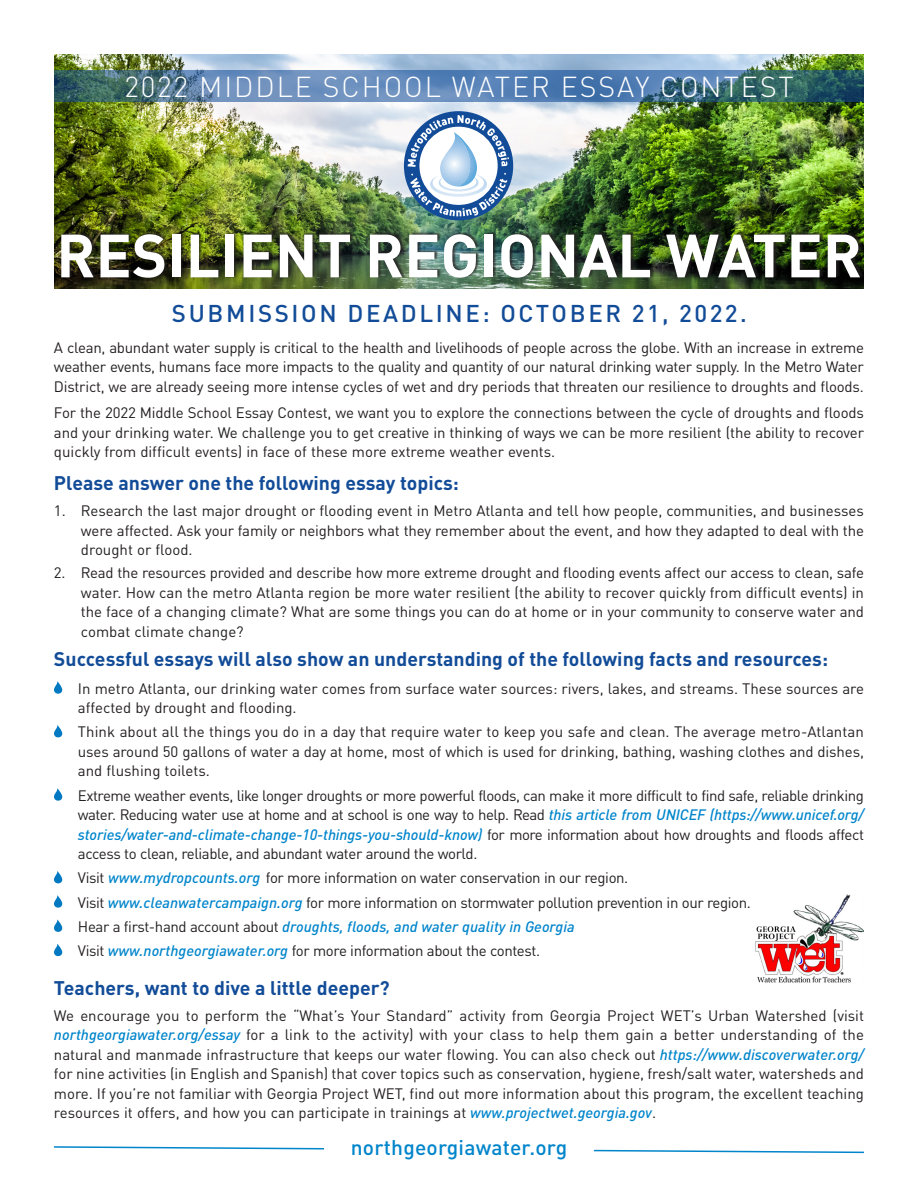
<style>
.page{position:relative;width:918px;height:1188px;background:#fff}
.page>*{position:absolute;margin:0;border:0;box-sizing:border-box;transform-origin:0 0}
.t1{font:700 60px "DIN Pro";color:#fff}
.t2{font:300 28.5px "DIN Pro";letter-spacing:.07em;color:#fff}
.t3{font:500 24px "DIN Pro";letter-spacing:.11em;color:#124c98}
.t4{font:500 21px "DIN Pro";letter-spacing:.01em;color:#0085cb}
.t5{font:700 19.5px "DIN Pro";color:#124c98}
.t6{font:15px/19.5px "DIN Pro";letter-spacing:-.01em;color:#231f20;text-align:justify}
.t7{font:italic 500 15px "DIN Pro";color:#0085cb}
.s1{font-weight:500;font-style:italic;color:#0085cb}
.s2{font-weight:400;font-style:normal;color:#231f20}
</style>
<div class="page">
<img style="left:755px;top:895px;width:109px;height:88px">
<img style="left:54px;top:54px;width:810px;height:234px">
<svg style="left:54px;top:71px;width:810px;height:31px"></svg>
<svg style="left:54px;top:681px;width:8px;height:13px"></svg>
<svg style="left:54px;top:725px;width:8px;height:13px"></svg>
<svg style="left:54px;top:788px;width:8px;height:13px"></svg>
<svg style="left:54px;top:871px;width:8px;height:13px"></svg>
<svg style="left:54px;top:895px;width:8px;height:13px"></svg>
<svg style="left:54px;top:919px;width:8px;height:13px"></svg>
<svg style="left:54px;top:944px;width:8px;height:13px"></svg>
<svg style="left:54px;top:1146px;width:810px;height:8px"></svg>
<div style="left:324px;top:1138px;width:270px;height:19px;background:#fff"></div>
<div style="left:62px;top:231px;width:803px;height:47px;background:#231f20;opacity:.75"></div>
<svg style="left:404px;top:111px;width:109px;height:109px"></svg>
<p class="t2" style="left:125px;top:65px;width:671px">2022 MIDDLE SCHOOL WATER ESSAY CONTEST</p>
<p class="t1" style="left:56px;top:209px;width:807px">RESILIENT REGIONAL WATER</p>
<p class="t3" style="left:172px;top:295px;width:576px">SUBMISSION DEADLINE: OCTOBER 21, 2022.</p>
<p class="t6" style="left:54px;top:337px;width:812px">A clean, abundant water supply is critical to the health and livelihoods of people across the globe. With an increase in extreme weather events, humans face more impacts to the quality and quantity of our natural drinking water supply. In the Metro Water District, we are already seeing more intense cycles of wet and dry periods that threaten our resilience to droughts and floods.</p>
<p class="t6" style="left:54px;top:402px;width:812px">For the 2022 Middle School Essay Contest, we want you to explore the connections between the cycle of droughts and floods and your drinking water. We challenge you to get creative in thinking of ways we can be more resilient (the ability to recover quickly from difficult events) in face of these more extreme weather events.</p>
<p class="t5" style="left:54px;top:468px;width:406px">Please answer one the following essay topics:</p>
<p class="t6" style="left:81px;top:500px;width:785px;text-indent:-27px">1. Research the last major drought or flooding event in Metro Atlanta and tell how people, communities, and businesses were affected. Ask your family or neighbors what they remember about the event, and how they adapted to deal with the drought or flood.</p>
<p class="t6" style="left:81px;top:562px;width:785px;text-indent:-27px">2. Read the resources provided and describe how more extreme drought and flooding events affect our access to clean, safe water. How can the metro Atlanta region be more water resilient (the ability to recover quickly from difficult events) in the face of a changing climate? What are some things you can do at home or in your community to conserve water and combat climate change?</p>
<p class="t5" style="left:54px;top:644px;width:776px">Successful essays will also show an understanding of the following facts and resources:</p>
<p class="t6" style="left:78px;top:678px;width:788px">In metro Atlanta, our drinking water comes from surface water sources: rivers, lakes, and streams. These sources are affected by drought and flooding.</p>
<p class="t6" style="left:78px;top:721px;width:788px">Think about all the things you do in a day that require water to keep you safe and clean. The average metro-Atlantan uses around 50 gallons of water a day at home, most of which is used for drinking, bathing, washing clothes and dishes, and flushing toilets.</p>
<p class="t6" style="left:78px;top:785px;width:788px">Extreme weather events, like longer droughts or more powerful floods, can make it more difficult to find safe, reliable drinking water. Reducing water use at home and at school is one way to help. Read <span class="s1">this article from UNICEF (https://www.unicef.org/ stories/water-and-climate-change-10-things-you-should-know)</span> for more information about how droughts and floods affect access to clean, reliable, and abundant water around the world.</p>
<p class="t6" style="left:78px;top:867px;width:552px">Visit <span class="s1">www.mydropcounts.org</span> for more information on water conservation in our region.</p>
<p class="t6" style="left:78px;top:892px;width:674px">Visit <span class="s1">www.cleanwatercampaign.org</span> for more information on stormwater pollution prevention in our region.</p>
<p class="t7" style="left:78px;top:915px;width:498px"><span class="s2">Hear a first-hand account about</span> droughts, floods, and water quality in Georgia</p>
<p class="t6" style="left:78px;top:940px;width:464px">Visit <span class="s1">www.northgeorgiawater.org</span> for more information about the contest.</p>
<p class="t5" style="left:54px;top:972px;width:337px">Teachers, want to dive a little deeper?</p>
<p class="t6" style="left:54px;top:1005px;width:812px">We encourage you to perform the “What’s Your Standard” activity from Georgia Project WET’s Urban Watershed (visit <span class="s1">northgeorgiawater.org/essay</span> for a link to the activity) with your class to help them gain a better understanding of the natural and manmade infrastructure that keeps our water flowing. You can also check out <span class="s1">https://www.discoverwater.org/ </span>for nine activities (in English and Spanish) that cover topics such as conservation, hygiene, fresh/salt water, watersheds and more. If you’re not familiar with Georgia Project WET, find out more information about this program, the excellent teaching resources it offers, and how you can participate in trainings at <span class="s1">www.projectwet.georgia.gov</span>.</p>
<p class="t4" style="left:351px;top:1131px;width:218px">northgeorgiawater.org</p>
</div>
